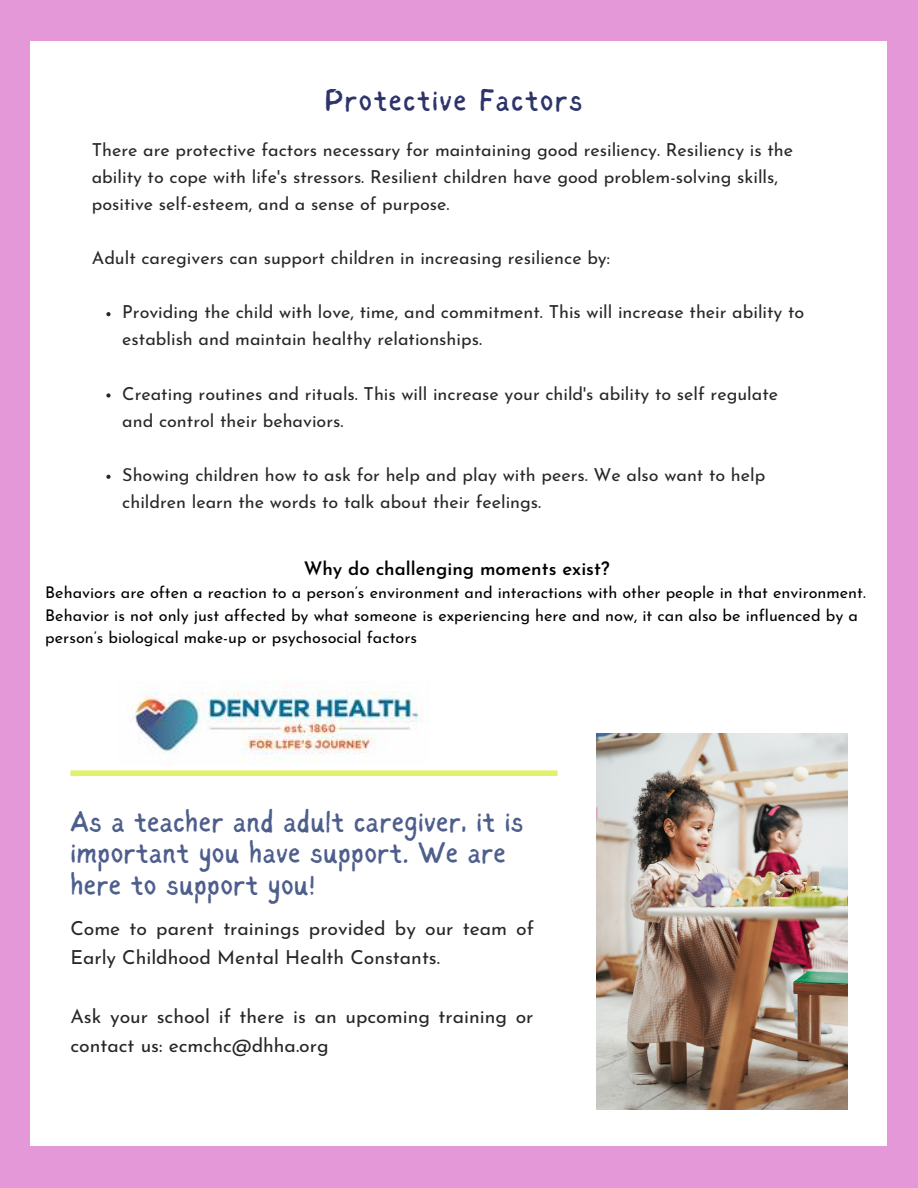
<style>
.page{position:relative;width:918px;height:1188px;background:#e598d8}
.page>*{position:absolute;margin:0;border:0;box-sizing:border-box;transform-origin:0 0}
.t1{font:31.5px "Sigher";letter-spacing:.05em;color:#2c346b}
.t2{font:30px/31.5px "Sigher";letter-spacing:.01em;color:#4e5e8d}
.t3{font:19.35px/29.2px "Josefin Sans";color:#272727}
.t4{font:600 18.45px "Josefin Sans";color:#000}
.t5{font:18px/27.2px "Josefin Sans";color:#272727}
.t6{font:16.2px/22.2px "Josefin Sans";color:#000}
</style>
<div class="page">
<div style="left:31px;top:41px;width:856px;height:1105px;background:#fff"></div>
<div style="left:70px;top:770px;width:488px;height:6px;background:#e1f16b"></div>
<img style="left:597px;top:734px;width:251px;height:376px">
<svg style="left:106px;top:312px;width:5px;height:4px"></svg>
<svg style="left:106px;top:393px;width:5px;height:5px"></svg>
<svg style="left:106px;top:475px;width:5px;height:4px"></svg>
<img style="left:130px;top:682px;width:289px;height:79px">
<h1 class="t1" style="left:324px;top:87px;width:260px">Protective Factors</h1>
<p class="t5" style="left:92px;top:138px;width:703px">There are protective factors necessary for maintaining good resiliency. Resiliency is the ability to cope with life's stressors. Resilient children have good problem-solving skills, positive self-esteem, and a sense of purpose.</p>
<p class="t5" style="left:92px;top:246px;width:520px">Adult caregivers can support children in increasing resilience by:</p>
<p class="t5" style="left:122px;top:300px;width:684px">Providing the child with love, time, and commitment. This will increase their ability to establish and maintain healthy relationships.</p>
<p class="t5" style="left:122px;top:382px;width:657px">Creating routines and rituals. This will increase your child's ability to self regulate and control their behaviors.</p>
<p class="t5" style="left:122px;top:463px;width:645px">Showing children how to ask for help and play with peers. We also want to help children learn the words to talk about their feelings.</p>
<p class="t4" style="left:304px;top:561px;width:307px">Why do challenging moments exist?</p>
<p class="t6" style="left:45px;top:583px;width:822px">Behaviors are often a reaction to a person’s environment and interactions with other people in that environment.<br>Behavior is not only just affected by what someone is experiencing here and now, it can also be influenced by a person’s biological make-up or psychosocial factors</p>
<h2 class="t2" style="left:70px;top:808px;width:455px">As a teacher and adult caregiver, it is important you have support. We are here to support you!</h2>
<p class="t3" style="left:70px;top:915px;width:465px">Come to parent trainings provided by our team of<br>Early Childhood Mental Health Constants.</p>
<p class="t3" style="left:70px;top:1003px;width:465px">Ask your school if there is an upcoming training or contact us: ecmchc@dhha.org</p>
</div>
